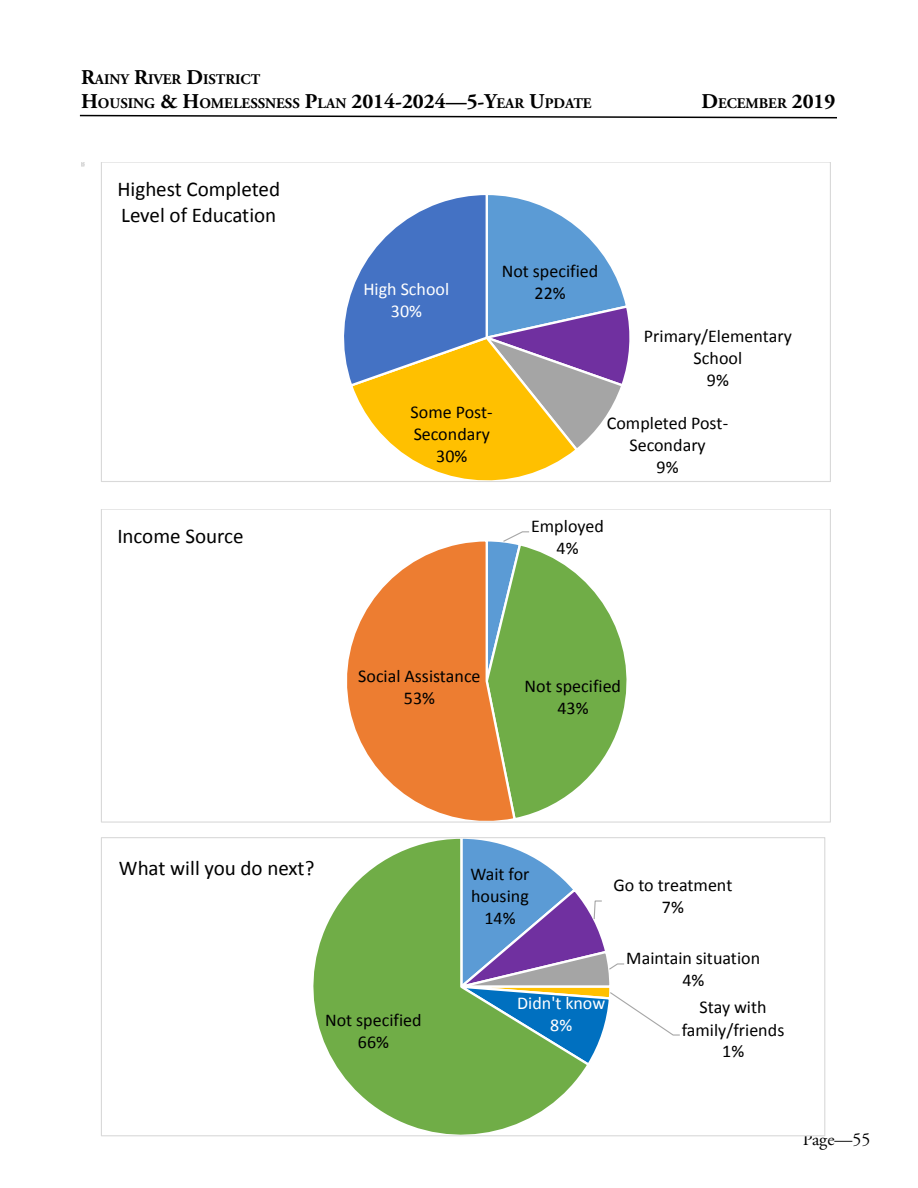
<style>
.page{position:relative;width:918px;height:1188px;background:#fff}
.page>*{position:absolute;margin:0;border:0;box-sizing:border-box;transform-origin:0 0}
.t1{font:21.15px "Calibri";letter-spacing:-.005em;color:#000}
.t2{font:21px "Calibri";letter-spacing:-.005em;color:#000}
.t3{font:18px/21.9px "Calibri";color:#000;text-align:center}
.t4{font:18px/21.9px "Calibri";color:#fff;text-align:center}
.t5{font:18px "Adobe Garamond Pro";color:#000}
.t6{font:700 14.7px/24px "Adobe Garamond Pro";color:#000}
.s1{font-size:21px}
</style>
<div class="page">
<svg style="left:79px;top:114px;width:758px;height:5px"></svg>
<svg style="left:81px;top:162px;width:4px;height:4px"></svg>
<svg style="left:344px;top:195px;width:286px;height:285px"></svg>
<svg style="left:517px;top:548px;width:110px;height:270px;fill:#70ad47"></svg>
<svg style="left:347px;top:541px;width:170px;height:280px;fill:#ed7d31"></svg>
<svg style="left:484px;top:531px;width:46px;height:170px"></svg>
<svg style="left:313px;top:851px;width:272px;height:283px;fill:#70ad47"></svg>
<svg style="left:402px;top:840px;width:278px;height:228px"></svg>
<p class="t6" style="left:81px;top:68px;width:512px"><span class="s1">R</span>AINY <span class="s1">R</span>IVER <span class="s1">D</span>ISTRICT<br><span class="s1">H</span>OUSING <span class="s1">&amp; H</span>OMELESSNESS <span class="s1">P</span>LAN <span class="s1">2014-2024—5-Y</span>EAR <span class="s1">U</span>PDATE</p>
<p class="t6" style="left:701px;top:92px;width:136px"><span class="s1">D</span>ECEMBER <span class="s1">2019</span></p>
<p class="t1" style="left:117px;top:175px;width:164px">Highest Completed</p>
<p class="t2" style="left:121px;top:201px;width:157px">Level of Education</p>
<p class="t4" style="left:363px;top:278px;width:87px">High School<br>30%</p>
<p class="t3" style="left:411px;top:401px;width:84px">Some Post-<br>Secondary<br>30%</p>
<p class="t3" style="left:502px;top:260px;width:98px">Not specified<br>22%</p>
<p class="t3" style="left:644px;top:325px;width:149px">Primary/Elementary<br>School<br>9%</p>
<p class="t3" style="left:607px;top:412px;width:123px">Completed Post-<br>Secondary<br>9%</p>
<p class="t2" style="left:117px;top:523px;width:128px">Income Source</p>
<p class="t3" style="left:358px;top:665px;width:124px">Social Assistance<br>53%</p>
<p class="t3" style="left:531px;top:515px;width:74px">Employed<br>4%</p>
<p class="t3" style="left:525px;top:675px;width:98px">Not specified<br>43%</p>
<p class="t2" style="left:119px;top:855px;width:197px">What will you do next?</p>
<p class="t3" style="left:470px;top:863px;width:61px">Wait for housing<br>14%</p>
<p class="t3" style="left:614px;top:874px;width:120px">Go to treatment<br>7%</p>
<p class="t3" style="left:626px;top:947px;width:135px">Maintain situation<br>4%</p>
<p class="t3" style="left:682px;top:997px;width:104px">Stay with family/friends<br>1%</p>
<p class="t4" style="left:517px;top:992px;width:90px">Didn't know</p>
<p class="t3" style="left:325px;top:1009px;width:98px">Not specified</p>
<p class="t4" style="left:550px;top:1014px;width:24px">8%</p>
<p class="t3" style="left:358px;top:1031px;width:33px">66%</p>
<p class="t5" style="left:803px;top:1128px;width:69px">Page—55</p>
</div>
